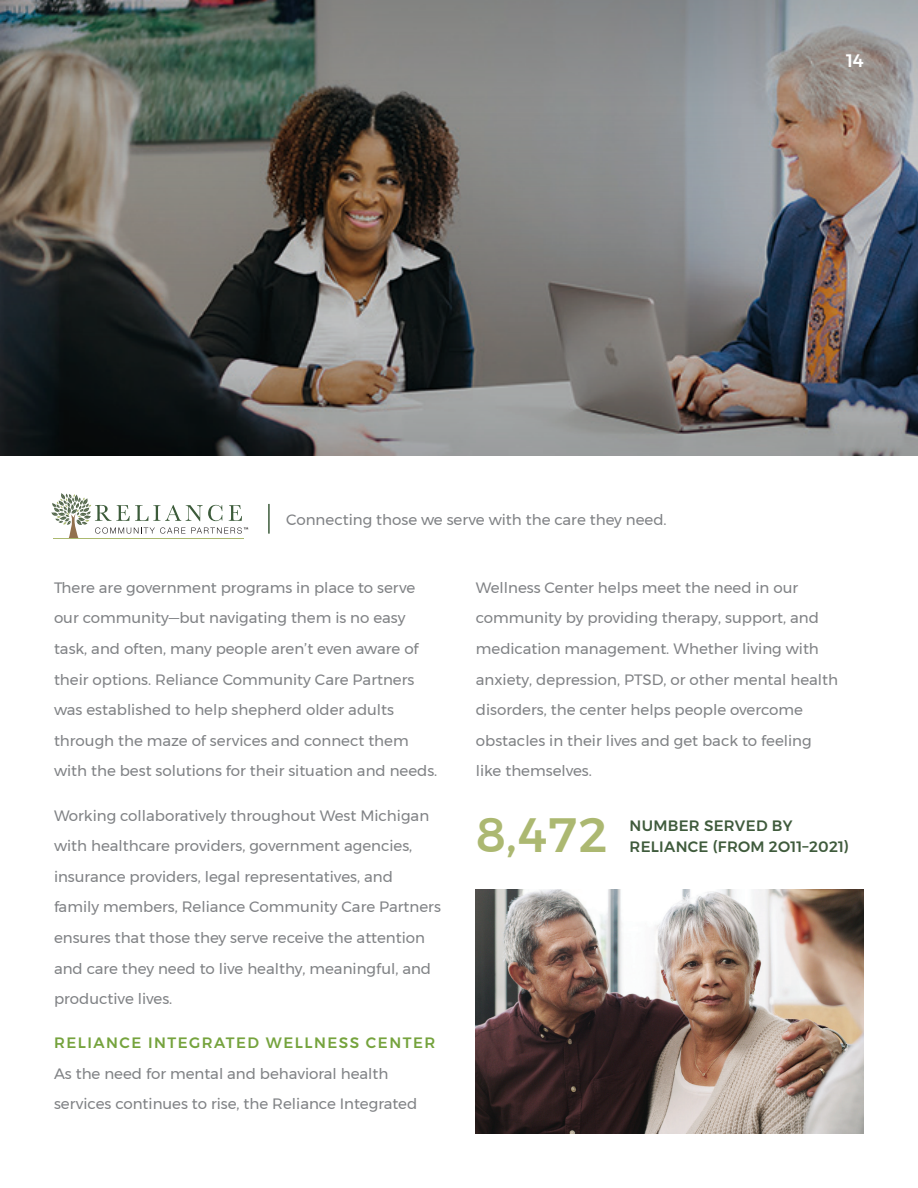
<style>
.page{position:relative;width:918px;height:1188px;background:#fff}
.page>*{position:absolute;margin:0;border:0;box-sizing:border-box;transform-origin:0 0}
.Subhead{font:500 48px "Montserrat";color:#acb871}
.t1{font:500 18px "Montserrat";color:#fff}
.Copy{font:15px/30.6px "Montserrat";color:#808285}
.Subhead-2{font:500 15px/21.6px "Montserrat";letter-spacing:.02em;color:#3f5b3c}
.Subhead-3{font:500 15px "Montserrat";letter-spacing:.1em;color:#75a33d}
</style>
<div class="page">
<svg style="left:0;top:0;width:918px;height:96px;background:#7b817e"></svg>
<hr style="left:53px;top:538px;width:191px;height:1px;background:#abb96f">
<svg style="left:51px;top:493px;width:197px;height:45px"></svg>
<hr style="left:268px;top:504px;width:2px;height:30px;background:#3d5c3b">
<img style="left:476px;top:890px;width:388px;height:244px">
<img style="left:0;top:96px;width:918px;height:360px">
<p class="Copy" style="left:286px;top:504px;width:382px">Connecting those we serve with the care they need.</p>
<p class="t1" style="left:846px;top:47px;width:19px">14</p>
<p class="Copy" style="left:54px;top:572px;width:385px">There are government programs in place to serve our community—but navigating them is no easy task, and often, many people aren’t even aware of their options. Reliance Community Care Partners was established to help shepherd older adults through the maze of services and connect them with the best solutions for their situation and needs.</p>
<p class="Copy" style="left:54px;top:800px;width:388px">Working collaboratively throughout West Michigan with healthcare providers, government agencies, insurance providers, legal representatives, and family members, Reliance Community Care Partners ensures that those they serve receive the attention and care they need to live healthy, meaningful, and productive lives.</p>
<p class="Subhead-3" style="left:54px;top:1031px;width:383px">RELIANCE INTEGRATED WELLNESS CENTER</p>
<p class="Copy" style="left:54px;top:1058px;width:365px">As the need for mental and behavioral health services continues to rise, the Reliance Integrated</p>
<p class="Copy" style="left:476px;top:572px;width:364px">Wellness Center helps meet the need in our community by providing therapy, support, and medication management. Whether living with anxiety, depression, PTSD, or other mental health disorders, the center helps people overcome obstacles in their lives and get back to feeling like themselves.</p>
<p class="Subhead" style="left:476px;top:798px;width:133px">8,472</p>
<p class="Subhead-2" style="left:630px;top:814px;width:221px">NUMBER SERVED BY<br>RELIANCE (FROM 2O11–2021)</p>
</div>
